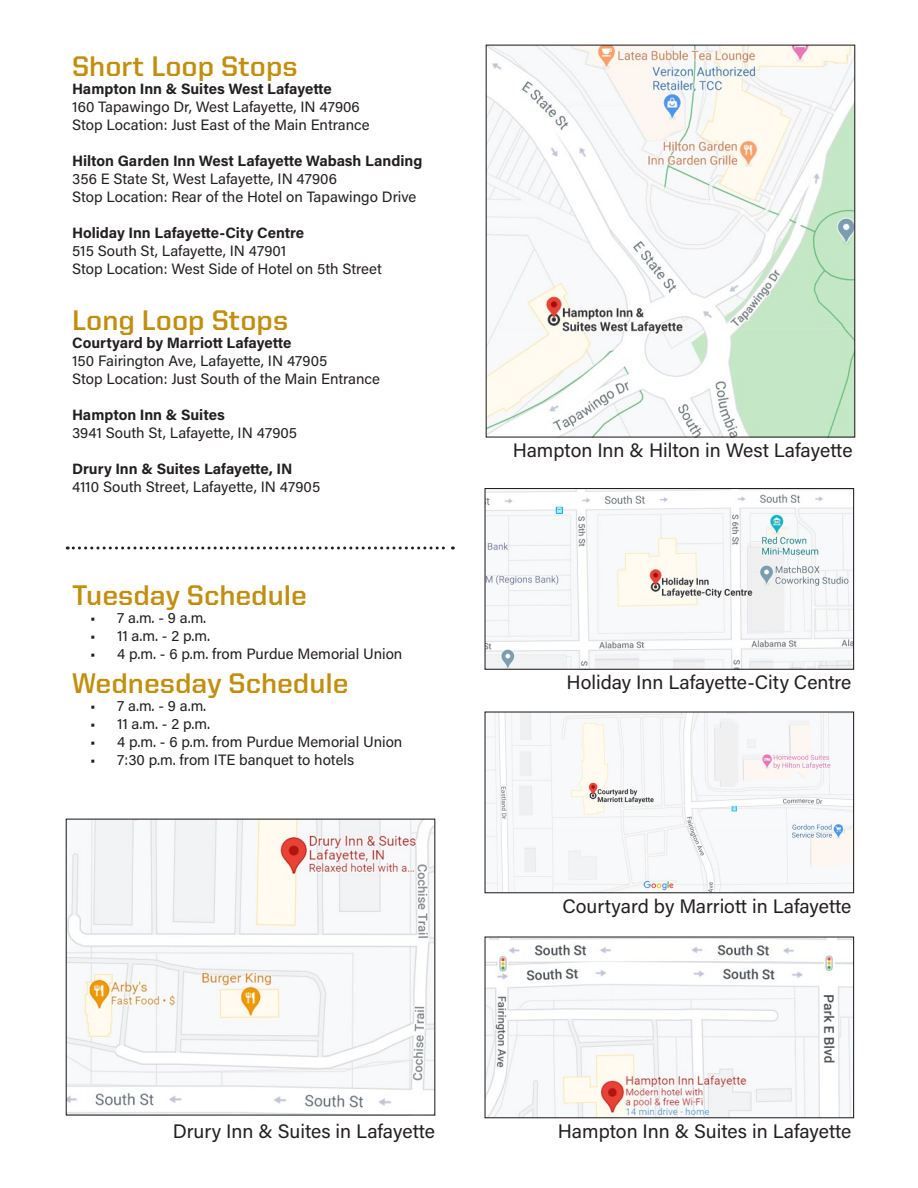
<style>
.page{position:relative;width:918px;height:1188px;background:#fff}
.page>*{position:absolute;margin:0;border:0;box-sizing:border-box;transform-origin:0 0}
.t1{font:700 28.5px "United Sans Reg";color:#c28e0e}
.t2{font:19.5px "Acumin Pro";color:#231f20}
.t3{font:15px "Acumin Pro";color:#231f20}
.t4{font:700 15px "Acumin Pro";letter-spacing:-.005em;color:#231f20}
</style>
<div class="page">
<img style="left:487px;top:713px;width:365px;height:178px">
<div style="left:485px;top:711px;width:369px;height:182px;border:1px solid #231f20"></div>
<img style="left:68px;top:821px;width:365px;height:293px">
<img style="left:488px;top:47px;width:365px;height:389px">
<img style="left:487px;top:490px;width:365px;height:178px">
<div style="left:485px;top:488px;width:369px;height:182px;border:1px solid #231f20"></div>
<img style="left:487px;top:938px;width:365px;height:178px">
<div style="left:485px;top:936px;width:369px;height:182px;border:1px solid #231f20"></div>
<svg style="left:67px;top:546px;width:386px;height:3px"></svg>
<p class="t1" style="left:72px;top:50px;width:227px">Short Loop Stops</p>
<p class="t4" style="left:72px;top:78px;width:261px">Hampton Inn &amp; Suites West Lafayette</p>
<p class="t3" style="left:72px;top:96px;width:289px">160 Tapawingo Dr, West Lafayette, IN 47906</p>
<p class="t3" style="left:72px;top:114px;width:299px">Stop Location: Just East of the Main Entrance</p>
<p class="t4" style="left:72px;top:150px;width:352px">Hilton Garden Inn West Lafayette Wabash Landing</p>
<p class="t3" style="left:72px;top:168px;width:266px">356 E State St, West Lafayette, IN 47906</p>
<p class="t3" style="left:72px;top:186px;width:346px">Stop Location: Rear of the Hotel on Tapawingo Drive</p>
<p class="t4" style="left:72px;top:222px;width:234px">Holiday Inn Lafayette-City Centre</p>
<p class="t3" style="left:72px;top:240px;width:216px">515 South St, Lafayette, IN 47901</p>
<p class="t3" style="left:72px;top:258px;width:311px">Stop Location: West Side of Hotel on 5th Street</p>
<p class="t1" style="left:72px;top:304px;width:218px">Long Loop Stops</p>
<p class="t4" style="left:72px;top:332px;width:221px">Courtyard by Marriott Lafayette</p>
<p class="t3" style="left:72px;top:350px;width:257px">150 Fairington Ave, Lafayette, IN 47905</p>
<p class="t3" style="left:72px;top:368px;width:309px">Stop Location: Just South of the Main Entrance</p>
<p class="t4" style="left:72px;top:404px;width:154px">Hampton Inn &amp; Suites</p>
<p class="t3" style="left:72px;top:422px;width:226px">3941 South St, Lafayette, IN 47905</p>
<p class="t4" style="left:72px;top:458px;width:222px">Drury Inn &amp; Suites Lafayette, IN</p>
<p class="t3" style="left:72px;top:476px;width:250px">4110 South Street, Lafayette, IN 47905</p>
<p class="t1" style="left:72px;top:579px;width:236px">Tuesday Schedule</p>
<p class="t3" style="left:90px;top:607px;width:118px">• 7 a.m. - 9 a.m.</p>
<p class="t3" style="left:90px;top:625px;width:121px">• 11 a.m. - 2 p.m.</p>
<p class="t3" style="left:90px;top:643px;width:314px">• 4 p.m. - 6 p.m. from Purdue Memorial Union</p>
<p class="t1" style="left:72px;top:668px;width:278px">Wednesday Schedule</p>
<p class="t3" style="left:90px;top:695px;width:118px">• 7 a.m. - 9 a.m.</p>
<p class="t3" style="left:90px;top:713px;width:121px">• 11 a.m. - 2 p.m.</p>
<p class="t3" style="left:90px;top:731px;width:314px">• 4 p.m. - 6 p.m. from Purdue Memorial Union</p>
<p class="t3" style="left:90px;top:749px;width:265px">• 7:30 p.m. from ITE banquet to hotels</p>
<p class="t2" style="left:513px;top:437px;width:341px">Hampton Inn &amp; Hilton in West Lafayette</p>
<p class="t2" style="left:567px;top:669px;width:286px">Holiday Inn Lafayette-City Centre</p>
<p class="t2" style="left:563px;top:892px;width:290px">Courtyard by Marriott in Lafayette</p>
<p class="t2" style="left:173px;top:1117px;width:264px">Drury Inn &amp; Suites in Lafayette</p>
<p class="t2" style="left:558px;top:1117px;width:295px">Hampton Inn &amp; Suites in Lafayette</p>
</div>
